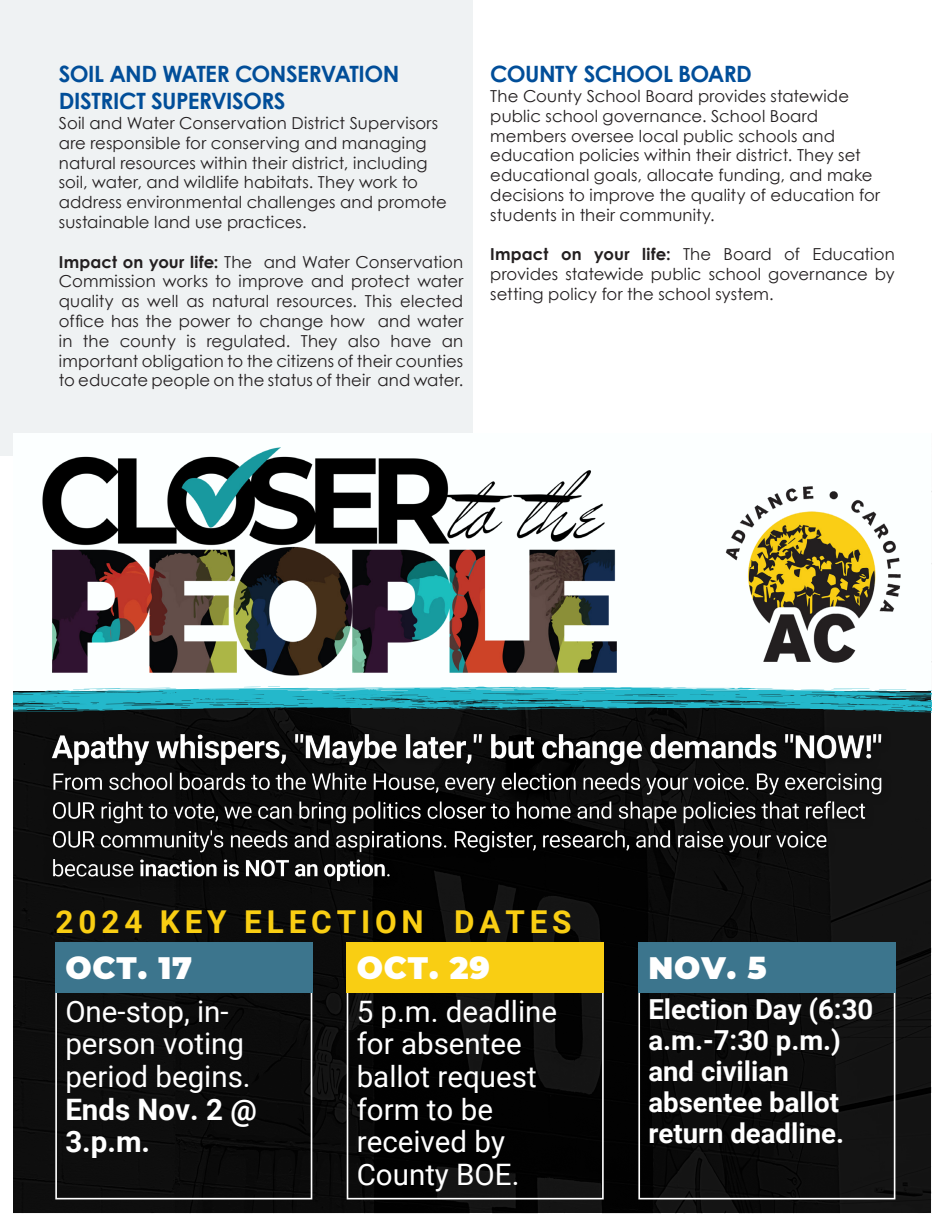
<style>
.page{position:relative;width:945px;height:1215px;background:#fff}
.page>*{position:absolute;margin:0;border:0;box-sizing:border-box;transform-origin:0 0}
.t1{font:700 31.5px "Roboto";letter-spacing:.155em;color:#f9ce13}
.t2{font:900 31.05px "Montserrat";letter-spacing:.03em;color:#fff}
.t3{font:29.55px/32.5px "Roboto";color:#fff}
.t4{font:700 27.6px/31px "Roboto";color:#fff}
.t5{font:700 22.5px/27px "Century Gothic";letter-spacing:-.025em;color:#014e99}
.t6{font:16.5px/19.8px "Century Gothic";letter-spacing:.005em;color:#231f20}
.s1{font-weight:700}
</style>
<div class="page">
<div style="left:0;top:0;width:472px;height:455px;background:#eff2f3"></div>
<img style="left:14px;top:714px;width:918px;height:499px">
<div style="left:55px;top:993px;width:257px;height:206px;background:#0d0d0d"></div>
<div style="left:55px;top:942px;width:257px;height:51px;background:#3c758d"></div>
<svg style="left:347px;top:993px;width:257px;height:206px;fill:#020202"></svg>
<div style="left:347px;top:942px;width:257px;height:51px;background:#f9ce13"></div>
<svg style="left:638px;top:993px;width:257px;height:206px;fill:#0d0d0d"></svg>
<div style="left:638px;top:942px;width:257px;height:51px;background:#3c758d"></div>
<div style="left:14px;top:434px;width:918px;height:257px;background:#fcffff"></div>
<img style="left:38px;top:447px;width:583px;height:273px">
<svg style="left:14px;top:687px;width:918px;height:27px"></svg>
<img style="left:725px;top:486px;width:176px;height:177px">
<img style="left:37px;top:722px;width:860px;height:176px">
<p class="t5" style="left:59px;top:60px;width:342px">SOIL AND WATER CONSERVATION<br>DISTRICT SUPERVISORS</p>
<p class="t6" style="left:59px;top:113px;width:390px">Soil and Water Conservation District Supervisors are responsible for conserving and managing natural resources within their district, including soil, water, and wildlife habitats. They work to address environmental challenges and promote sustainable land use practices.</p>
<p class="t6" style="left:59px;top:252px;width:406px;text-align:justify"><span class="s1">Impact on your life:</span> The and Water Conservation Commission works to improve and protect water quality as well as natural resources. This elected office has the power to change how and water in the county is regulated. They also have an important obligation to the citizens of their counties to educate people on the status of their and water.</p>
<p class="t5" style="left:490px;top:60px;width:263px">COUNTY SCHOOL BOARD</p>
<p class="t6" style="left:490px;top:86px;width:391px">The County School Board provides statewide public school governance. School Board members oversee local public schools and education policies within their district. They set educational goals, allocate funding, and make decisions to improve the quality of education for students in their community.</p>
<p class="t6" style="left:490px;top:244px;width:406px;text-align:justify"><span class="s1">Impact on your life:</span> The Board of Education provides statewide public school governance by setting policy for the school system.</p>
<p class="t1" style="left:56px;top:899px;width:517px">2024 KEY ELECTION DATES</p>
<p class="t2" style="left:65px;top:945px;width:128px">OCT. 17</p>
<p class="t3" style="left:65px;top:994px;width:193px">One-stop, in&shy;person voting period begins.<br><span class="s1">Ends Nov. 2 @<br>3.p.m.</span></p>
<p class="t2" style="left:357px;top:945px;width:135px">OCT. 29</p>
<p class="t3" style="left:357px;top:994px;width:202px">5 p.m. deadline for absentee ballot request form to be received by<br>County BOE.</p>
<p class="t2" style="left:648px;top:945px;width:120px">NOV. 5</p>
<p class="t4" style="left:648px;top:993px;width:226px">Election Day (6:30 a.m.-7:30 p.m.) and civilian absentee ballot return deadline.</p>
</div>
